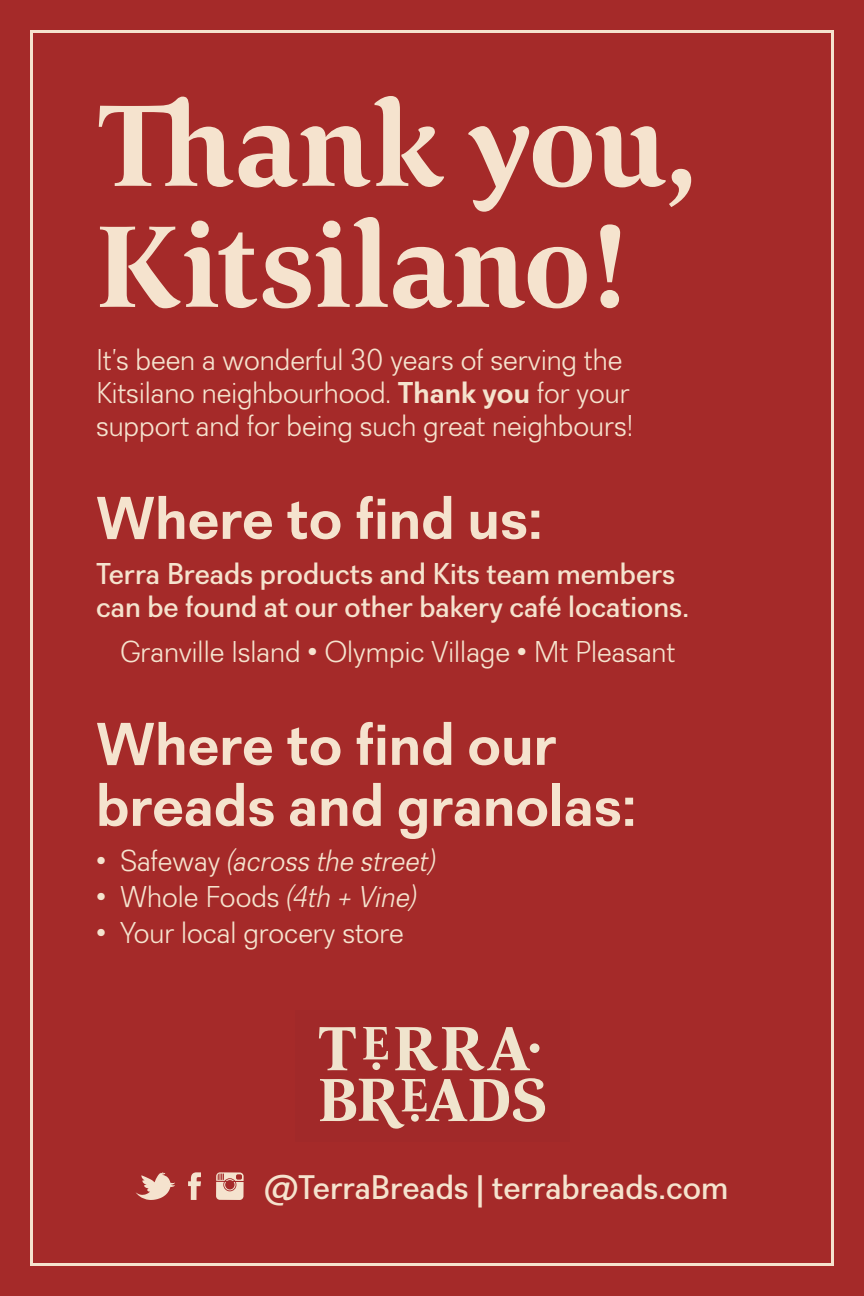
<style>
.page{position:relative;width:864px;height:1296px;background:#a52a29}
.page>*{position:absolute;margin:0;border:0;box-sizing:border-box;transform-origin:0 0}
.t1{font:700 120px/121px "Corda";color:#f5e3ce}
.H2_-_find_us{font:700 60px/61px "Recta";color:#f5e3ce}
.Online{font:500 34px "Recta";color:#f5e3ce}
.Copy{font:300 30px/33px "Recta";color:#f5e3ce}
.H3_-_find_us{font:500 30px/33px "Recta";color:#f5e3ce}
.Copy_-_locations{font:300 30px "Recta";color:#f5e3ce}
.t2{font:italic 300 30px "Recta";color:#f5e3ce}
.s1{font-weight:700}
.s2{font-style:normal}
.s3{font-style:italic}
</style>
<div class="page">
<div style="left:295px;top:1010px;width:274px;height:132px;background:#a12929"></div>
<svg style="left:319px;top:1027px;width:226px;height:102px"></svg>
<svg style="left:136px;top:1172px;width:39px;height:28px"></svg>
<svg style="left:188px;top:1172px;width:13px;height:28px"></svg>
<svg style="left:216px;top:1172px;width:28px;height:28px"></svg>
<h1 class="t1" style="left:96px;top:82px;width:600px">Thank you,<br>Kitsilano!</h1>
<p class="Copy" style="left:96px;top:343px;width:539px">It’s been a wonderful 30 years of serving the<br>Kitsilano neighbourhood. <span class="s1">Thank you</span> for your support and for being such great neighbours!</p>
<p class="H2_-_find_us" style="left:96px;top:487px;width:448px">Where to find us:</p>
<p class="H3_-_find_us" style="left:96px;top:557px;width:594px">Terra Breads products and Kits team members can be found at our other bakery café locations.</p>
<p class="Copy_-_locations" style="left:120px;top:634px;width:557px">Granville Island • Olympic Village • Mt Pleasant</p>
<p class="H2_-_find_us" style="left:96px;top:713px;width:542px">Where to find our breads and granolas:</p>
<p class="t2" style="left:96px;top:843px;width:342px"><span class="s2">• Safeway</span> (across the street)</p>
<p class="Copy" style="left:96px;top:880px;width:323px">• Whole Foods <span class="s3">(4th + Vine)</span></p>
<p class="Copy" style="left:96px;top:916px;width:309px">• Your local grocery store</p>
<p class="Online" style="left:264px;top:1167px;width:466px">@TerraBreads | terrabreads.com</p>
</div>
